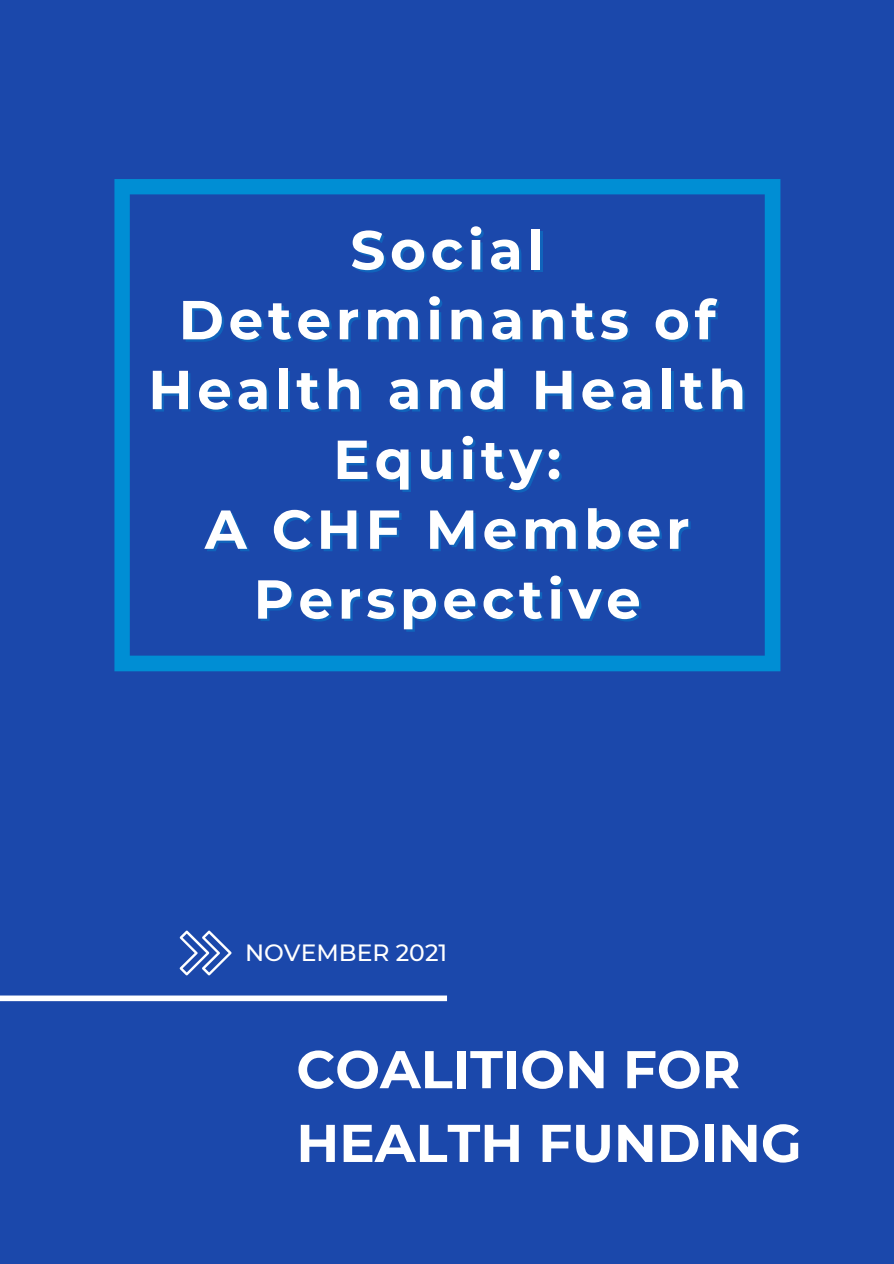
<style>
.page{position:relative;width:894px;height:1264px;background:#fff}
.page>*{position:absolute;margin:0;border:0;box-sizing:border-box;transform-origin:0 0}
.t1{font:700 54.75px/69.8px "Montserrat";letter-spacing:.085em;color:#fff;text-align:center}
.t2{font:700 52.95px/73.7px "Montserrat";color:#fff}
.t3{font:500 23.55px "Montserrat";color:#fff}
</style>
<div class="page">
<div style="left:0;top:0;width:893px;height:1263px;background:#1b48ab"></div>
<div style="left:0;top:995px;width:447px;height:6px;background:#fff"></div>
<svg style="left:180px;top:930px;width:51px;height:45px"></svg>
<svg style="left:114px;top:179px;width:666px;height:492px"></svg>
<p class="t1" style="left:148px;top:215px;width:599px">Social<br>Determinants of<br>Health and Health<br>Equity:<br>A CHF Member<br>Perspective</p>
<p class="t3" style="left:245px;top:938px;width:203px">NOVEMBER 2021</p>
<p class="t2" style="left:296px;top:1032px;width:506px">COALITION FOR<br>HEALTH FUNDING</p>
</div>
